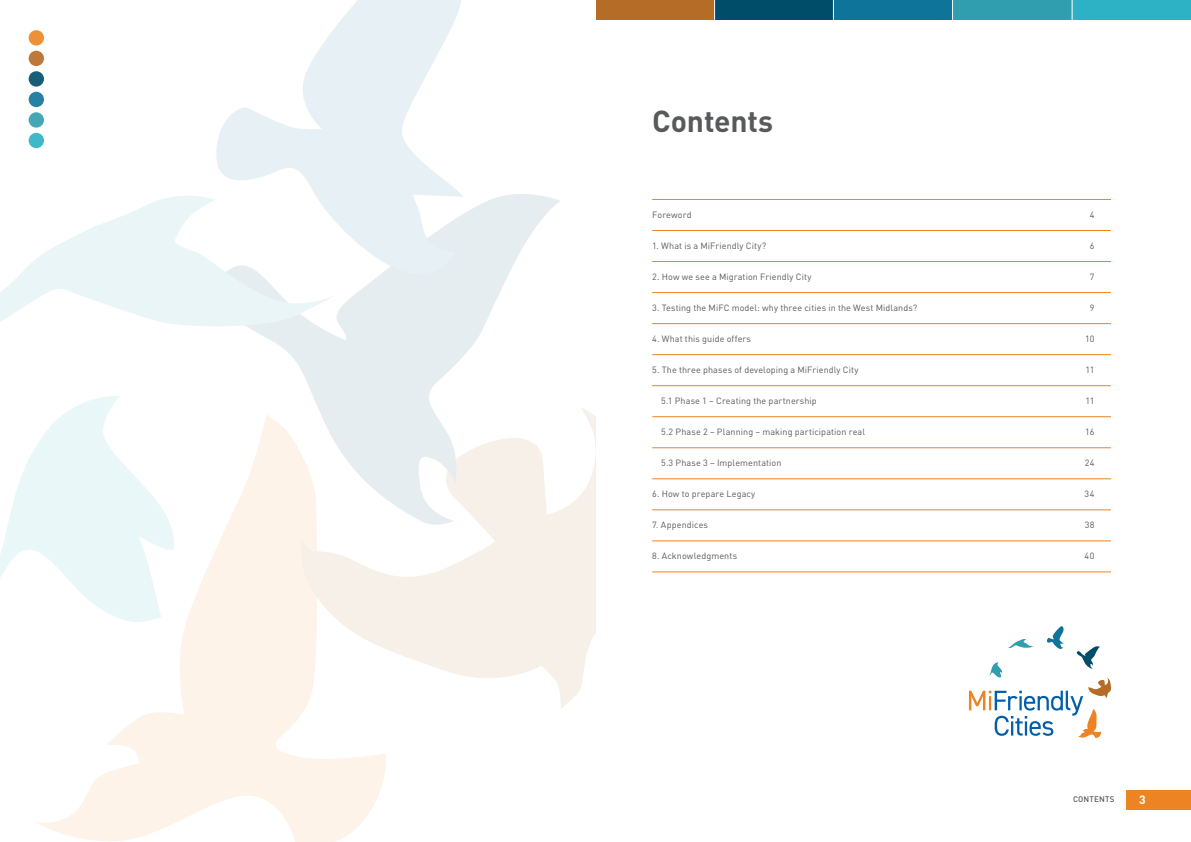
<style>
.page{position:relative;width:1191px;height:842px;background:#fff}
.page>*{position:absolute;margin:0;border:0;box-sizing:border-box;transform-origin:0 0}
.t1{font:700 30px "DIN Pro";letter-spacing:-.005em;color:#58595b}
.t2{font:700 12px "DIN Pro";color:#fff}
.t3{font:9px "DIN Pro";letter-spacing:.01em;color:#58595b}
.t4{font:500 8px "DIN Pro";letter-spacing:.025em;color:#58595b}
</style>
<div class="page">
<div style="left:1125px;top:790px;width:66px;height:20px;background:#ec8423"></div>
<div style="left:595px;top:0;width:119px;height:20px;background:#b46c27"></div>
<div style="left:714px;top:0;width:119px;height:20px;background:#004d69"></div>
<div style="left:833px;top:0;width:119px;height:20px;background:#0f7499"></div>
<div style="left:952px;top:0;width:119px;height:20px;background:#319eaf"></div>
<div style="left:1071px;top:0;width:120px;height:20px;background:#2cb1c5"></div>
<svg style="left:714px;top:0;width:1px;height:20px"></svg>
<svg style="left:833px;top:0;width:1px;height:20px"></svg>
<svg style="left:952px;top:0;width:1px;height:20px"></svg>
<svg style="left:1071px;top:0;width:1px;height:20px"></svg>
<svg style="left:37px;top:529px;width:349px;height:313px;fill:#fdf3e9"></svg>
<svg style="left:299px;top:408px;width:296px;height:301px;fill:#f7f0e9"></svg>
<svg style="left:225px;top:194px;width:336px;height:335px"></svg>
<svg style="left:0;top:396px;width:178px;height:227px;fill:#eaf7f9"></svg>
<svg style="left:216px;top:0;width:258px;height:282px;fill:#e7f1f5"></svg>
<svg style="left:0;top:188px;width:338px;height:154px"></svg>
<hr style="left:652px;top:230px;width:459px;height:1px;background:#ec8423">
<hr style="left:652px;top:199px;width:459px;height:1px;background:#ec8423">
<hr style="left:652px;top:261px;width:459px;height:1px;background:#ec8423">
<hr style="left:652px;top:292px;width:459px;height:1px;background:#ec8423">
<hr style="left:652px;top:323px;width:459px;height:1px;background:#ec8423">
<hr style="left:652px;top:354px;width:459px;height:1px;background:#ec8423">
<hr style="left:652px;top:385px;width:459px;height:1px;background:#ec8423">
<hr style="left:652px;top:416px;width:459px;height:1px;background:#ec8423">
<hr style="left:652px;top:447px;width:459px;height:1px;background:#ec8423">
<hr style="left:652px;top:479px;width:459px;height:1px;background:#ec8423">
<hr style="left:652px;top:510px;width:459px;height:1px;background:#ec8423">
<hr style="left:652px;top:541px;width:459px;height:1px;background:#ec8423">
<hr style="left:652px;top:572px;width:459px;height:1px;background:#ec8423">
<svg style="left:969px;top:626px;width:142px;height:112px"></svg>
<h1 class="t1" style="left:652px;top:101px;width:123px">Contents</h1>
<p class="t3" style="left:652px;top:209px;width:41px">Foreword</p>
<p class="t3" style="left:1089px;top:209px;width:6px">4</p>
<p class="t3" style="left:652px;top:240px;width:115px">1. What is a MiFriendly City?</p>
<p class="t3" style="left:1089px;top:240px;width:6px">6</p>
<p class="t3" style="left:652px;top:271px;width:161px">2. How we see a Migration Friendly City</p>
<p class="t3" style="left:1089px;top:271px;width:6px">7</p>
<p class="t3" style="left:652px;top:302px;width:266px">3. Testing the MiFC model: why three cities in the West Midlands?</p>
<p class="t3" style="left:1089px;top:302px;width:6px">9</p>
<p class="t3" style="left:652px;top:333px;width:100px">4. What this guide offers</p>
<p class="t3" style="left:1085px;top:333px;width:11px">10</p>
<p class="t3" style="left:652px;top:364px;width:208px">5. The three phases of developing a MiFriendly City</p>
<p class="t3" style="left:1085px;top:364px;width:10px">11</p>
<p class="t3" style="left:661px;top:395px;width:157px">5.1 Phase 1 – Creating the partnership</p>
<p class="t3" style="left:1085px;top:395px;width:10px">11</p>
<p class="t3" style="left:661px;top:426px;width:205px">5.2 Phase 2 – Planning – making participation real</p>
<p class="t3" style="left:1085px;top:426px;width:11px">16</p>
<p class="t3" style="left:661px;top:457px;width:122px">5.3 Phase 3 – Implementation</p>
<p class="t3" style="left:1084px;top:457px;width:11px">24</p>
<p class="t3" style="left:652px;top:488px;width:105px">6. How to prepare Legacy</p>
<p class="t3" style="left:1084px;top:488px;width:11px">34</p>
<p class="t3" style="left:652px;top:519px;width:57px">7. Appendices</p>
<p class="t3" style="left:1084px;top:519px;width:11px">38</p>
<p class="t3" style="left:652px;top:550px;width:86px">8. Acknowledgments</p>
<p class="t3" style="left:1084px;top:550px;width:11px">40</p>
<p class="t4" style="left:1073px;top:794px;width:43px">CONTENTS</p>
<h2 class="t2" style="left:1139px;top:792px;width:8px">3</h2>
</div>
